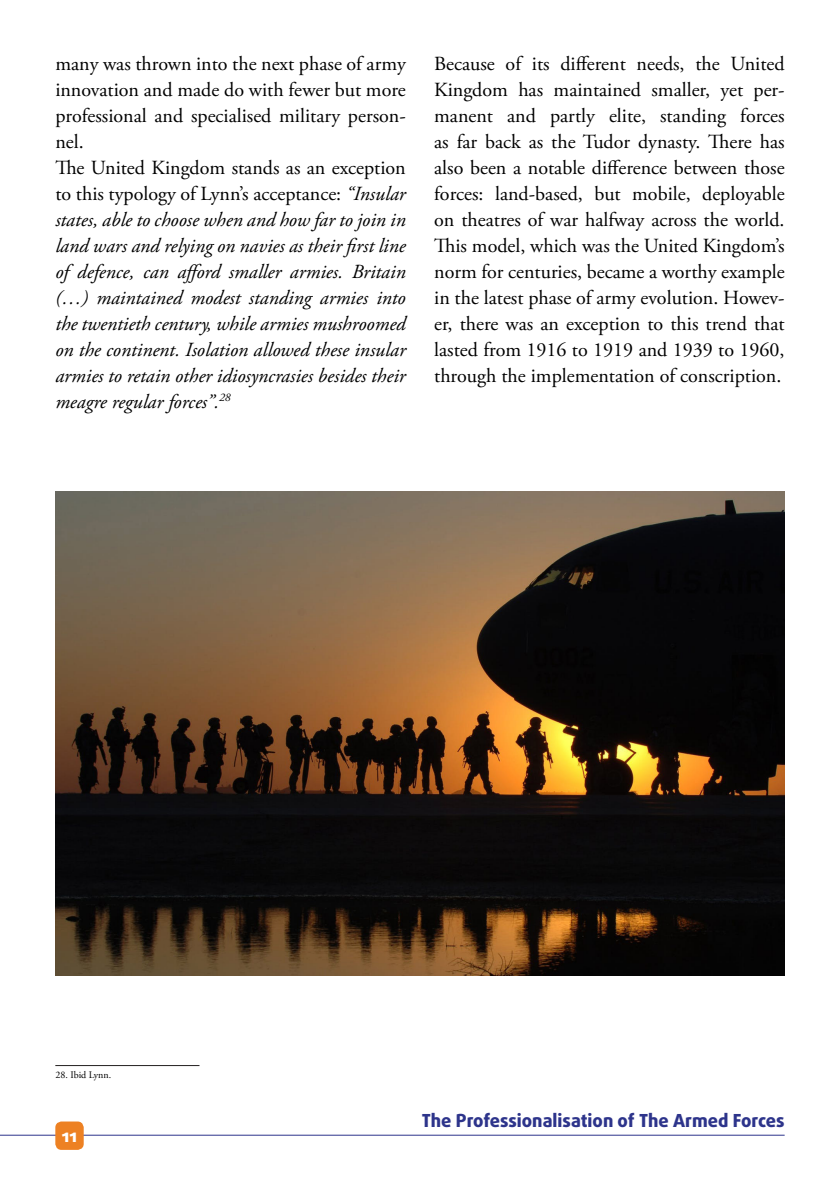
<style>
.page{position:relative;width:840px;height:1191px;background:#fff}
.page>*{position:absolute;margin:0;border:0;box-sizing:border-box;transform-origin:0 0}
.body{font:20px/26px "Adobe Garamond Pro";color:#000;text-align:justify}
.body-2{font:italic 20px/26px "Adobe Garamond Pro";color:#000;text-align:justify}
.t1{font:800 18px "Daxline Pro";color:#2d348b}
.t2{font:800 17.4px "Daxline Pro";color:#fff}
.footnote{font:10px "Adobe Garamond Pro";color:#000}
.s1{font-style:normal}
</style>
<div class="page">
<hr style="left:0;top:1134px;width:784px;height:1px;background:#2d348b">
<div style="left:55px;top:1121px;width:29px;height:28px;background:#ed8123;border-radius:6px"></div>
<hr style="left:55px;top:1065px;width:144px;height:1px;background:#231f20">
<img style="left:55px;top:491px;width:729px;height:484px">
<p class="body" style="left:55px;top:51px;width:352px">many was thrown into the next phase of army innovation and made do with fewer but more professional and specialised military person&shy;nel.</p>
<p class="body-2" style="left:55px;top:155px;width:352px"><span class="s1">The United Kingdom stands as an exception to this typology of Lynn’s acceptance:</span> “Insular states, able to choose when and how far to join in land wars and relying on navies as their first line of defence, can afford smaller armies. Britain (…) maintained modest standing armies into the twentieth century, while armies mushroomed on the continent. Isolation allowed these insular armies to retain other idiosyncrasies besides their meagre regular forces”.<sup>28</sup></p>
<p class="body" style="left:434px;top:51px;width:352px">Because of its different needs, the United Kingdom has maintained smaller, yet per&shy;manent and partly elite, standing forces as far back as the Tudor dynasty. There has also been a notable difference between those forces: land-based, but mobile, deployable on theatres of war halfway across the world.<br>This model, which was the United Kingdom’s norm for centuries, became a worthy example in the latest phase of army evolution. Howev&shy;er, there was an exception to this trend that lasted from 1916 to 1919 and 1939 to 1960, through the implementation of conscription.</p>
<p class="footnote" style="left:55px;top:1068px;width:57px">28. Ibid Lynn.</p>
<p class="t2" style="left:62px;top:1124px;width:17px">11</p>
<p class="t1" style="left:421px;top:1108px;width:364px">The Professionalisation of The Armed Forces</p>
</div>
